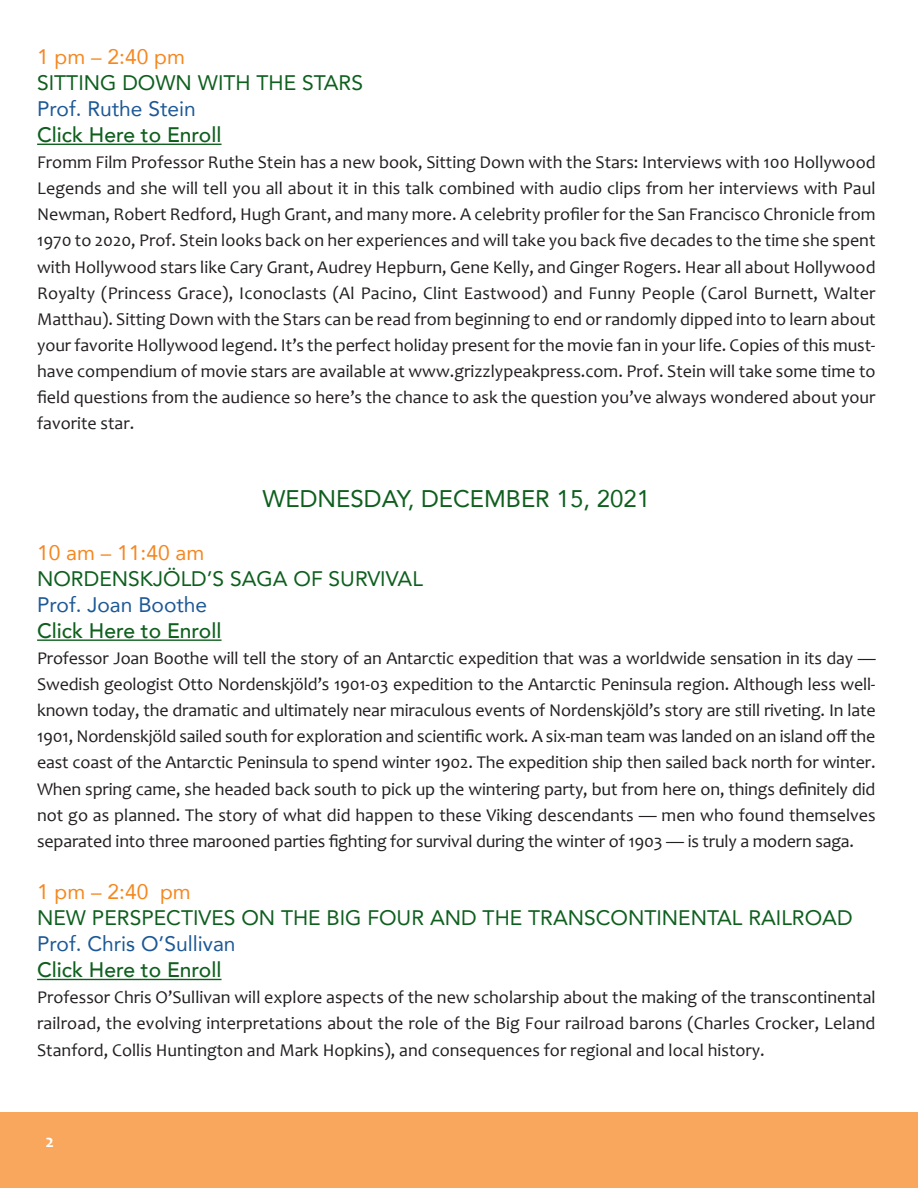
<style>
.page{position:relative;width:918px;height:1188px;background:#fff}
.page>*{position:absolute;margin:0;border:0;box-sizing:border-box;transform-origin:0 0}
.t1{font:24px "Avenir";color:#0e5f1e}
.t2{font:21px "Avenir";color:#0e5f1e}
.t3{font:500 21px "Avenir";color:#0e5f1e}
.t4{font:21px "Avenir";color:#1c5896}
.t5{font:21px "Avenir";color:#f5871f}
.t6{font:18px/26.1px "Candara";color:#231f20;text-align:justify}
.t7{font:700 18px "Candara";color:#fff}
</style>
<div class="page">
<div style="left:0;top:1113px;width:918px;height:75px;background:#f9a75d"></div>
<hr style="left:37px;top:144px;width:185px;height:1px;background:#0e5f1e">
<hr style="left:37px;top:639px;width:185px;height:2px;background:#0e5f1e">
<hr style="left:37px;top:979px;width:185px;height:1px;background:#0e5f1e">
<p class="t5" style="left:37px;top:43px;width:149px">1 pm – 2:40 pm</p>
<p class="t2" style="left:37px;top:69px;width:328px">SITTING DOWN WITH THE STARS</p>
<p class="t4" style="left:37px;top:95px;width:160px">Prof. Ruthe Stein</p>
<p class="t3" style="left:37px;top:121px;width:186px">Click Here to Enroll</p>
<p class="t6" style="left:37px;top:151px;width:840px">Fromm Film Professor Ruthe Stein has a new book, Sitting Down with the Stars: Interviews with 100 Hollywood Legends and she will tell you all about it in this talk combined with audio clips from her interviews with Paul Newman, Robert Redford, Hugh Grant, and many more. A celebrity profiler for the San Francisco Chronicle from 1970 to 2020, Prof. Stein looks back on her experiences and will take you back five decades to the time she spent with Hollywood stars like Cary Grant, Audrey Hepburn, Gene Kelly, and Ginger Rogers. Hear all about Hollywood Royalty (Princess Grace), Iconoclasts (Al Pacino, Clint Eastwood) and Funny People (Carol Burnett, Walter Matthau). Sitting Down with the Stars can be read from beginning to end or randomly dipped into to learn about your favorite Hollywood legend. It’s the perfect holiday present for the movie fan in your life. Copies of this must‐ have compendium of movie stars are available at www.grizzlypeakpress.com. Prof. Stein will take some time to field questions from the audience so here’s the chance to ask the question you’ve always wondered about your favorite star.</p>
<h1 class="t1" style="left:263px;top:483px;width:389px">WEDNESDAY, DECEMBER 15, 2021</h1>
<p class="t5" style="left:37px;top:539px;width:169px">10 am – 11:40 am</p>
<p class="t2" style="left:37px;top:565px;width:387px">NORDENSKJÖLD’S SAGA OF SURVIVAL</p>
<p class="t4" style="left:37px;top:591px;width:172px">Prof. Joan Boothe</p>
<p class="t3" style="left:37px;top:617px;width:186px">Click Here to Enroll</p>
<p class="t6" style="left:37px;top:647px;width:840px">Professor Joan Boothe will tell the story of an Antarctic expedition that was a worldwide sensation in its day — Swedish geologist Otto Nordenskjöld’s 1901‐03 expedition to the Antarctic Peninsula region. Although less well‐ known today, the dramatic and ultimately near miraculous events of Nordenskjöld’s story are still riveting. In late 1901, Nordenskjöld sailed south for exploration and scientific work. A six‐man team was landed on an island off the east coast of the Antarctic Peninsula to spend winter 1902. The expedition ship then sailed back north for winter.<br>When spring came, she headed back south to pick up the wintering party, but from here on, things definitely did not go as planned. The story of what did happen to these Viking descendants — men who found themselves separated into three marooned parties fighting for survival during the winter of 1903 — is truly a modern saga.</p>
<p class="t5" style="left:37px;top:878px;width:155px">1 pm – 2:40 pm</p>
<p class="t2" style="left:37px;top:904px;width:817px">NEW PERSPECTIVES ON THE BIG FOUR AND THE TRANSCONTINENTAL RAILROAD</p>
<p class="t4" style="left:37px;top:930px;width:200px">Prof. Chris O’Sullivan</p>
<p class="t3" style="left:37px;top:956px;width:186px">Click Here to Enroll</p>
<p class="t6" style="left:37px;top:986px;width:840px">Professor Chris O’Sullivan will explore aspects of the new scholarship about the making of the transcontinental railroad, the evolving interpretations about the role of the Big Four railroad barons (Charles Crocker, Leland Stanford, Collis Huntington and Mark Hopkins), and consequences for regional and local history.</p>
<p class="t7" style="left:45px;top:1134px;width:10px">2</p>
</div>
